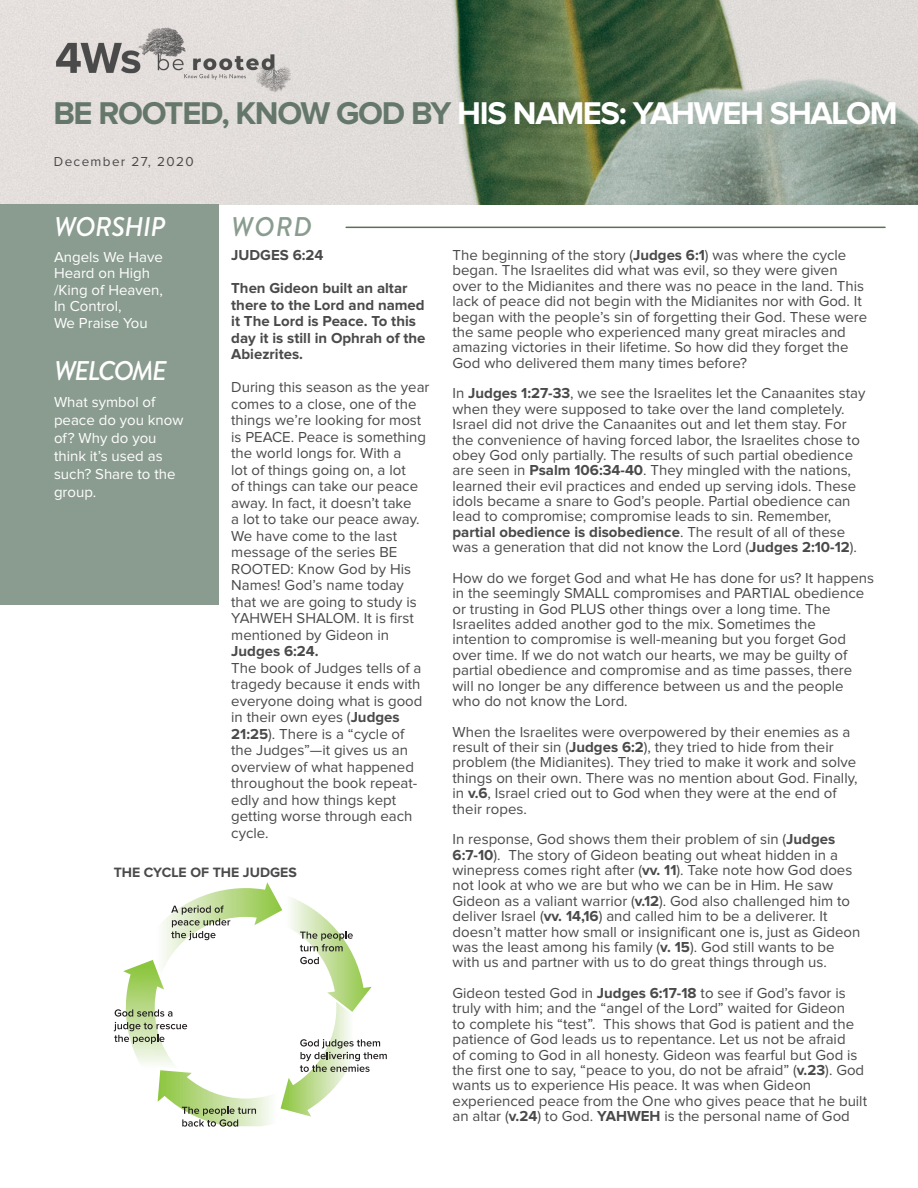
<style>
.page{position:relative;width:918px;height:1188px;background:#fff}
.page>*{position:absolute;margin:0;border:0;box-sizing:border-box;transform-origin:0 0}
.t1{font:700 32.7px "Proxima Nova";letter-spacing:-.04em;color:#fff}
.t2{font:italic 500 27px "Brandon Grotesque";letter-spacing:-.02em;color:#fff}
.t3{font:italic 500 27px "Brandon Grotesque";letter-spacing:-.06em;color:#fff}
.t4{font:italic 500 27px "Brandon Grotesque";color:#8a9c8f}
.t5{font:15px/15.3px "Proxima Nova";color:#4a4a4a}
.t6{font:700 15px/16.5px "Proxima Nova";color:#4a4a4a}
.t7{font:15px/18px "Proxima Nova";color:#fff}
.t8{font:700 14.1px "Proxima Nova";color:#4a4a4a}
.t9{font:13.5px "Proxima Nova";letter-spacing:.1em;color:#4a4a4a}
.s1{color:#65776b}
.s2{font-weight:700}
.s3{font-weight:400}
</style>
<div class="page">
<img style="left:0;top:0;width:918px;height:204px">
<div style="left:0;top:204px;width:219px;height:401px;background:#8a9c8f"></div>
<hr style="left:346px;top:227px;width:539px;height:1px;background:#5e7251">
<img style="left:33px;top:19px;width:278px;height:85px">
<img style="left:123px;top:967px;width:51px;height:98px">
<img style="left:158px;top:1070px;width:123px;height:56px">
<img style="left:281px;top:1012px;width:69px;height:105px">
<img style="left:290px;top:897px;width:82px;height:115px">
<img style="left:134px;top:882px;width:148px;height:92px">
<svg style="left:300px;top:932px;width:53px;height:19px"></svg>
<svg style="left:300px;top:957px;width:19px;height:7px"></svg>
<svg style="left:182px;top:1107px;width:74px;height:20px"></svg>
<svg style="left:171px;top:905px;width:59px;height:35px"></svg>
<svg style="left:114px;top:1009px;width:73px;height:35px"></svg>
<svg style="left:300px;top:1039px;width:87px;height:33px"></svg>
<p class="t1" style="left:53px;top:98px;width:846px"><span class="s1">BE ROOTED, KNOW GOD BY</span> HIS NAMES: YAHWEH SHALOM</p>
<p class="t9" style="left:54px;top:156px;width:141px">December 27, 2020</p>
<p class="t2" style="left:54px;top:208px;width:113px">WORSHIP</p>
<p class="t7" style="left:54px;top:249px;width:110px;line-height:16.5px">Angels We Have<br>Heard on High</p>
<p class="t7" style="left:54px;top:281px;width:110px">/King of Heaven,</p>
<p class="t7" style="left:54px;top:298px;width:69px">In Control,</p>
<p class="t7" style="left:54px;top:314px;width:95px">We Praise You</p>
<p class="t3" style="left:54px;top:352px;width:114px">WELCOME</p>
<p class="t7" style="left:54px;top:393px;width:131px">What symbol of peace do you know of? Why do you think it’s used as such? Share to the group.</p>
<h2 class="t4" style="left:231px;top:208px;width:82px">WORD</h2>
<p class="t6" style="left:231px;top:247px;width:94px">JUDGES 6:24</p>
<p class="t6" style="left:231px;top:280px;width:196px">Then Gideon built an altar there to the Lord and named it The Lord is Peace. To this day it is still in Ophrah of the<br>Abiezrites.</p>
<p class="t5" style="left:231px;top:379px;width:200px;line-height:16.5px">During this season as the year comes to a close, one of the things we’re looking for most is PEACE. Peace is something the world longs for. With a<br>lot of things going on, a lot<br>of things can take our peace away. In fact, it doesn’t take</p>
<p class="t5" style="left:231px;top:512px;width:190px">a lot to take our peace away.</p>
<p class="t5" style="left:231px;top:528px;width:187px;line-height:16.5px">We have come to the last message of the series BE<br>ROOTED: Know God by His<br>Names! God’s name today that we are going to study is<br>YAHWEH SHALOM. It is first mentioned by Gideon in</p>
<p class="t6" style="left:231px;top:643px;width:89px">Judges 6:24.</p>
<p class="t5" style="left:231px;top:660px;width:193px;line-height:16.5px">The book of Judges tells of a tragedy because it ends with everyone doing what is good in their own eyes (<span class="s2">Judges<br>21:25</span>). There is a “cycle of the Judges”—it gives us an overview of what happened throughout the book repeat&shy;edly and how things kept getting worse through each cycle.</p>
<p class="t8" style="left:114px;top:866px;width:185px">THE CYCLE OF THE JUDGES</p>
<p class="t5" style="left:453px;top:248px;width:395px">The beginning of the story (<span class="s2">Judges 6:1</span>) was where the cycle</p>
<p class="t5" style="left:453px;top:263px;width:416px">began. The Israelites did what was evil, so they were given over to the Midianites and there was no peace in the land. This lack of peace did not begin with the Midianites nor with God. It began with the people’s sin of forgetting their God. These were the same people who experienced many great miracles and amazing victories in their lifetime. So how did they forget the God who delivered them many times before?</p>
<p class="t5" style="left:453px;top:386px;width:414px">In <span class="s2">Judges 1:27-33</span>, we see the Israelites let the Canaanites stay when they were supposed to take over the land completely.<br>Israel did not drive the Canaanites out and let them stay. For</p>
<p class="t5" style="left:453px;top:433px;width:409px">the convenience of having forced labor, the Israelites chose to obey God only partially. The results of such partial obedience are seen in <span class="s2">Psalm 106:34-40</span>. They mingled with the nations, learned their evil practices and ended up serving idols. These idols became a snare to God’s people. Partial obedience can lead to compromise; compromise leads to sin. Remember,</p>
<p class="t6" style="left:453px;top:524px;width:394px">partial obedience is disobedience<span class="s3">. The result of all of these</span></p>
<p class="t5" style="left:453px;top:540px;width:406px">was a generation that did not know the Lord (<span class="s2">Judges 2:10-12</span>).</p>
<p class="t5" style="left:453px;top:571px;width:423px">How do we forget God and what He has done for us? It happens in the seemingly SMALL compromises and PARTIAL obedience or trusting in God PLUS other things over a long time. The</p>
<p class="t5" style="left:453px;top:617px;width:365px">Israelites added another god to the mix. Sometimes the</p>
<p class="t5" style="left:453px;top:632px;width:401px">intention to compromise is well-meaning but you forget God over time. If we do not watch our hearts, we may be guilty of partial obedience and compromise and as time passes, there will no longer be any difference between us and the people</p>
<p class="t5" style="left:453px;top:694px;width:177px">who do not know the Lord.</p>
<p class="t5" style="left:453px;top:725px;width:399px">When the Israelites were overpowered by their enemies as a result of their sin (<span class="s2">Judges 6:2</span>), they tried to hide from their</p>
<p class="t5" style="left:453px;top:755px;width:407px">problem (the Midianites). They tried to make it work and solve things on their own. There was no mention about God. Finally,</p>
<p class="t5" style="left:453px;top:786px;width:386px">in <span class="s2">v.6</span>, Israel cried out to God when they were at the end of</p>
<p class="t5" style="left:453px;top:802px;width:76px">their ropes.</p>
<p class="t5" style="left:453px;top:832px;width:384px">In response, God shows them their problem of sin (<span class="s2">Judges</span></p>
<p class="t5" style="left:453px;top:848px;width:387px"><span class="s2">6:7-10</span>). The story of Gideon beating out wheat hidden in a</p>
<p class="t5" style="left:453px;top:863px;width:401px">winepress comes right after (<span class="s2">vv. 11</span>). Take note how God does</p>
<p class="t5" style="left:453px;top:878px;width:382px">not look at who we are but who we can be in Him. He saw</p>
<p class="t5" style="left:453px;top:894px;width:399px">Gideon as a valiant warrior (<span class="s2">v.12</span>). God also challenged him to</p>
<p class="t5" style="left:453px;top:909px;width:409px">deliver Israel (<span class="s2">vv. 14,16</span>) and called him to be a deliverer. It doesn’t matter how small or insignificant one is, just as Gideon was the least among his family (<span class="s2">v. 15</span>). God still wants to be</p>
<p class="t5" style="left:453px;top:955px;width:376px">with us and partner with us to do great things through us.</p>
<p class="t5" style="left:453px;top:986px;width:395px">Gideon tested God in <span class="s2">Judges 6:17-18</span> to see if God’s favor is</p>
<p class="t5" style="left:453px;top:1001px;width:413px">truly with him; and the “angel of the Lord” waited for Gideon<br>to complete his “test”. This shows that God is patient and the patience of God leads us to repentance. Let us not be afraid<br>of coming to God in all honesty. Gideon was fearful but God is the first one to say, “peace to you, do not be afraid” (<span class="s2">v.23</span>). God wants us to experience His peace. It was when Gideon</p>
<p class="t5" style="left:453px;top:1094px;width:416px">experienced peace from the One who gives peace that he built an altar (<span class="s2">v.24</span>) to God. <span class="s2">YAHWEH</span> is the personal name of God</p>
</div>
